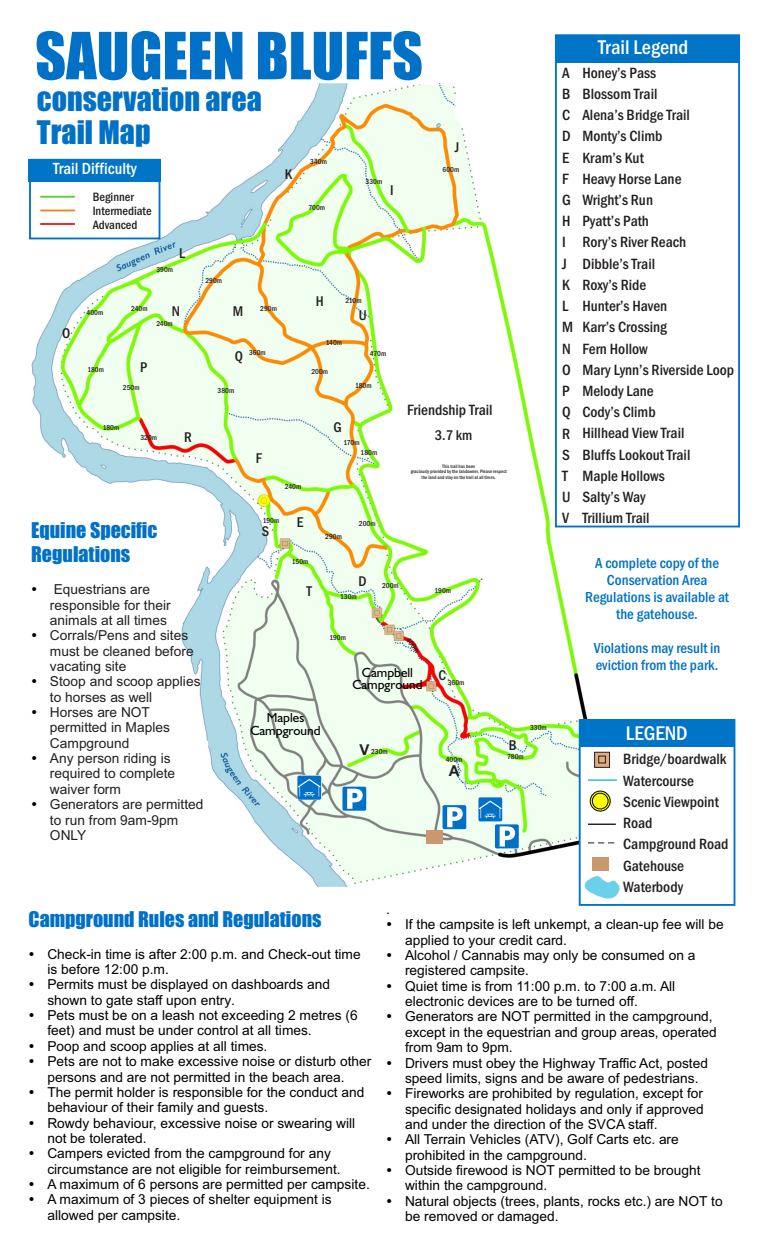
<style>
.page{position:relative;width:765px;height:1260px;background:#fff}
.page>*{position:absolute;margin:0;border:0;box-sizing:border-box;transform-origin:0 0}
.t1{font:60px "Impact";color:#0071c7}
.t2{font:30px/33.2px "Impact";color:#0071c7}
.t3{font:500 condensed 20.5px "Franklin Gothic";color:#fff}
.t4{font:20px/24.4px "Impact";color:#0071c7}
.t5{font:500 condensed 16.75px "Franklin Gothic";color:#fff}
.t6{font:500 condensed 15.38px/21.2px "Franklin Gothic";color:#231f20}
.t7{font:500 condensed 15px/17px "Franklin Gothic";color:#0071c7;text-align:center}
.t8{font:700 15px "Arial";color:#231f20}
.t9{font:500 condensed 14.62px "Franklin Gothic";color:#231f20}
.t10{font:13.75px/15.4px "Arial";color:#000}
.t11{font:13.75px/15.4px "Arial";color:#231f20}
.t12{font:13.25px/12.2px "Humanist 521 BT";color:#000;text-align:center}
.t13{font:500 condensed 12.5px/14.2px "Franklin Gothic";color:#231f20}
.t14{font:500 condensed 7.5px "Franklin Gothic";color:#231f20}
.t15{font:500 condensed 5px/5.6px "Franklin Gothic";color:#231f20;text-align:center}
</style>
<div class="page">
<img style="left:31px;top:83px;width:556px;height:804px">
<div style="left:426px;top:830px;width:16px;height:14px;background:#cb986d"></div>
<svg style="left:495px;top:824px;width:24px;height:25px"></svg>
<svg style="left:495px;top:824px;width:24px;height:24px"></svg>
<svg style="left:500px;top:826px;width:15px;height:20px"></svg>
<div style="left:478px;top:797px;width:24px;height:24px;background:#0071c7;border-radius:2px"></div>
<svg style="left:479px;top:801px;width:23px;height:17px"></svg>
<div style="left:297px;top:776px;width:24px;height:24px;background:#0071c7;border-radius:2px"></div>
<svg style="left:298px;top:779px;width:23px;height:18px"></svg>
<svg style="left:442px;top:805px;width:24px;height:24px"></svg>
<div style="left:443px;top:805px;width:23px;height:24px;background:#0071c7;border-radius:2px"></div>
<svg style="left:447px;top:807px;width:16px;height:20px"></svg>
<div style="left:342px;top:787px;width:24px;height:24px;background:#0071c7;border-radius:2px"></div>
<svg style="left:347px;top:789px;width:16px;height:20px"></svg>
<svg style="left:554px;top:34px;width:187px;height:494px"></svg>
<div style="left:556px;top:35px;width:183px;height:27px;background:#0074c7"></div>
<svg style="left:577px;top:718px;width:159px;height:188px"></svg>
<svg style="left:28px;top:158px;width:133px;height:82px"></svg>
<div style="left:29px;top:159px;width:132px;height:22px;background:#0074c7"></div>
<hr style="left:40px;top:196px;width:35px;height:2px;background:#58d235">
<hr style="left:40px;top:223px;width:35px;height:2px;background:#ed1c24">
<hr style="left:40px;top:210px;width:35px;height:1px;background:#f5821f">
<svg style="left:32px;top:587px;width:4px;height:4px"></svg>
<svg style="left:32px;top:633px;width:4px;height:4px"></svg>
<svg style="left:32px;top:679px;width:4px;height:4px"></svg>
<svg style="left:32px;top:710px;width:4px;height:4px"></svg>
<svg style="left:32px;top:756px;width:4px;height:4px"></svg>
<svg style="left:32px;top:802px;width:4px;height:4px"></svg>
<h1 class="t1" style="left:35px;top:32px;width:389px">SAUGEEN BLUFFS</h1>
<h2 class="t2" style="left:37px;top:84px;width:226px">conservation area<br>Trail Map</h2>
<p class="t5" style="left:53px;top:163px;width:85px">Trail Difficulty</p>
<p class="t13" style="left:93px;top:190px;width:60px">Beginner<br>Intermediate<br>Advanced</p>
<p class="t9" style="left:179px;top:248px;width:7px">L</p>
<p class="t9" style="left:62px;top:327px;width:10px">O</p>
<p class="t14" style="left:87px;top:310px;width:18px">400m</p>
<p class="t14" style="left:87px;top:367px;width:18px">180m</p>
<p class="t14" style="left:156px;top:266px;width:18px">390m</p>
<p class="t14" style="left:131px;top:306px;width:18px">240m</p>
<p class="t9" style="left:172px;top:305px;width:10px">N</p>
<p class="t14" style="left:156px;top:320px;width:18px">240m</p>
<p class="t9" style="left:140px;top:362px;width:9px">P</p>
<p class="t14" style="left:123px;top:385px;width:18px">250m</p>
<p class="t9" style="left:285px;top:169px;width:9px">K</p>
<p class="t14" style="left:310px;top:159px;width:18px">340m</p>
<p class="t14" style="left:308px;top:204px;width:18px">700m</p>
<p class="t14" style="left:366px;top:179px;width:18px">330m</p>
<p class="t9" style="left:390px;top:185px;width:5px">I</p>
<p class="t14" style="left:205px;top:278px;width:18px">290m</p>
<p class="t14" style="left:260px;top:305px;width:18px">290m</p>
<p class="t14" style="left:249px;top:350px;width:18px">360m</p>
<p class="t9" style="left:233px;top:305px;width:12px">M</p>
<p class="t9" style="left:235px;top:351px;width:10px">Q</p>
<p class="t9" style="left:316px;top:296px;width:9px">H</p>
<p class="t14" style="left:345px;top:298px;width:18px">210m</p>
<p class="t9" style="left:359px;top:310px;width:9px">U</p>
<p class="t14" style="left:326px;top:339px;width:18px">140m</p>
<p class="t14" style="left:370px;top:351px;width:18px">470m</p>
<p class="t14" style="left:311px;top:369px;width:18px">200m</p>
<p class="t14" style="left:218px;top:388px;width:18px">380m</p>
<p class="t14" style="left:355px;top:382px;width:18px">180m</p>
<p class="t9" style="left:455px;top:142px;width:6px">J</p>
<p class="t14" style="left:443px;top:167px;width:18px">600m</p>
<p class="t6" style="left:407px;top:401px;width:87px">Friendship Trail</p>
<p class="t14" style="left:103px;top:425px;width:18px">180m</p>
<p class="t14" style="left:140px;top:435px;width:18px">320m</p>
<p class="t9" style="left:184px;top:432px;width:9px">R</p>
<p class="t9" style="left:256px;top:453px;width:8px">F</p>
<p class="t9" style="left:333px;top:422px;width:10px">G</p>
<p class="t14" style="left:343px;top:440px;width:18px">170m</p>
<p class="t14" style="left:361px;top:450px;width:18px">180m</p>
<p class="t9" style="left:435px;top:430px;width:39px">3.7 km</p>
<p class="t15" style="left:411px;top:463px;width:98px">This trail has been<br>graciously provided by the landowner. Please respect the land and stay on the trail at all times.</p>
<p class="t14" style="left:285px;top:483px;width:18px">240m</p>
<h3 class="t4" style="left:31px;top:519px;width:128px">Equine Specific<br>Regulations</h3>
<p class="t11" style="left:50px;top:583px;width:155px">Equestrians are responsible for their animals at all times<br>Corrals/Pens and sites must be cleaned before vacating site<br>Stoop and scoop applies to horses as well<br>Horses are NOT permitted in Maples<br>Campground<br>Any person riding is required to complete waiver form<br>Generators are permitted to run from 9am-9pm<br>ONLY</p>
<p class="t14" style="left:263px;top:518px;width:18px">190m</p>
<p class="t9" style="left:262px;top:526px;width:9px">S</p>
<p class="t9" style="left:297px;top:516px;width:8px">E</p>
<p class="t14" style="left:292px;top:559px;width:18px">150m</p>
<p class="t9" style="left:307px;top:586px;width:7px">T</p>
<p class="t14" style="left:325px;top:534px;width:18px">290m</p>
<p class="t14" style="left:359px;top:521px;width:18px">200m</p>
<p class="t9" style="left:358px;top:576px;width:10px">D</p>
<p class="t14" style="left:382px;top:583px;width:18px">200m</p>
<p class="t14" style="left:340px;top:594px;width:18px">130m</p>
<p class="t14" style="left:435px;top:588px;width:18px">190m</p>
<p class="t12" style="left:250px;top:713px;width:72px">Maples<br>Campground</p>
<p class="t14" style="left:329px;top:635px;width:18px">190m</p>
<p class="t14" style="left:410px;top:637px;width:18px;rotate:53deg">400m</p>
<p class="t12" style="left:352px;top:667px;width:72px">Campbell<br>Campground</p>
<p class="t8" style="left:359px;top:744px;width:11px">V</p>
<p class="t14" style="left:371px;top:749px;width:18px">230m</p>
<p class="t9" style="left:439px;top:670px;width:9px">C</p>
<p class="t14" style="left:448px;top:680px;width:18px">360m</p>
<p class="t14" style="left:446px;top:756px;width:18px">400m</p>
<p class="t8" style="left:449px;top:765px;width:12px">A</p>
<p class="t9" style="left:509px;top:739px;width:9px">B</p>
<p class="t14" style="left:530px;top:725px;width:18px">330m</p>
<p class="t14" style="left:507px;top:754px;width:18px">780m</p>
<p class="t6" style="left:562px;top:63px;width:12px">A<br>B<br>C<br>D<br>E<br>F<br>G<br>H<br>I<br>J<br>K<br>L<br>M<br>N<br>O<br>P<br>Q<br>R<br>S<br>T<br>U<br>V</p>
<h3 class="t3" style="left:598px;top:39px;width:92px">Trail Legend</h3>
<p class="t6" style="left:582px;top:63px;width:153px">Honey’s Pass<br>Blossom Trail<br>Alena’s Bridge Trail<br>Monty’s Climb<br>Kram’s Kut<br>Heavy Horse Lane<br>Wright’s Run<br>Pyatt’s Path<br>Rory’s River Reach<br>Dibble’s Trail<br>Roxy’s Ride<br>Hunter’s Haven<br>Karr’s Crossing<br>Fern Hollow<br>Mary Lynn’s Riverside Loop<br>Melody Lane<br>Cody’s Climb<br>Hillhead View Trail<br>Bluffs Lookout Trail<br>Maple Hollows<br>Salty’s Way<br>Trillium Trail</p>
<p class="t7" style="left:585px;top:556px;width:145px">A complete copy of the<br>Conservation Area<br>Regulations is available at the gatehouse.</p>
<p class="t7" style="left:594px;top:641px;width:128px;text-align:left">Violations may result in eviction from the park.</p>
<h3 class="t3" style="left:626px;top:725px;width:63px">LEGEND</h3>
<p class="t6" style="left:623px;top:750px;width:107px">Bridge/boardwalk<br>Watercourse<br>Scenic Viewpoint<br>Road<br>Campground Road<br>Gatehouse<br>Waterbody</p>
<h3 class="t4" style="left:29px;top:908px;width:294px">Campground Rules and Regulations</h3>
<p class="t10" style="left:47px;top:947px;width:326px">Check-in time is after 2:00 p.m. and Check-out time is before 12:00 p.m.<br>Permits must be displayed on dashboards and shown to gate staff upon entry.<br>Pets must be on a leash not exceeding 2 metres (6 feet) and must be under control at all times.<br>Poop and scoop applies at all times.<br>Pets are not to make excessive noise or disturb other persons and are not permitted in the beach area.<br>The permit holder is responsible for the conduct and behaviour of their family and guests.<br>Rowdy behaviour, excessive noise or swearing will not be tolerated.<br>Campers evicted from the campground for any circumstance are not eligible for reimbursement.<br>A maximum of 6 persons are permitted per campsite.<br>A maximum of 3 pieces of shelter equipment is allowed per campsite.</p>
<p class="t10" style="left:386px;top:903px;width:5px">.</p>
<p class="t10" style="left:405px;top:918px;width:320px">If the campsite is left unkempt, a clean-up fee will be applied to your credit card.<br>Alcohol / Cannabis may only be consumed on a registered campsite.<br>Quiet time is from 11:00 p.m. to 7:00 a.m. All electronic devices are to be turned off.<br>Generators are NOT permitted in the campground, except in the equestrian and group areas, operated from 9am to 9pm.<br>Drivers must obey the Highway Traffic Act, posted speed limits, signs and be aware of pedestrians.<br>Fireworks are prohibited by regulation, except for specific designated holidays and only if approved and under the direction of the SVCA staff.<br>All Terrain Vehicles (ATV), Golf Carts etc. are prohibited in the campground.<br>Outside firewood is NOT permitted to be brought within the campground.<br>Natural objects (trees, plants, rocks etc.) are NOT to be removed or damaged.</p>
</div>
